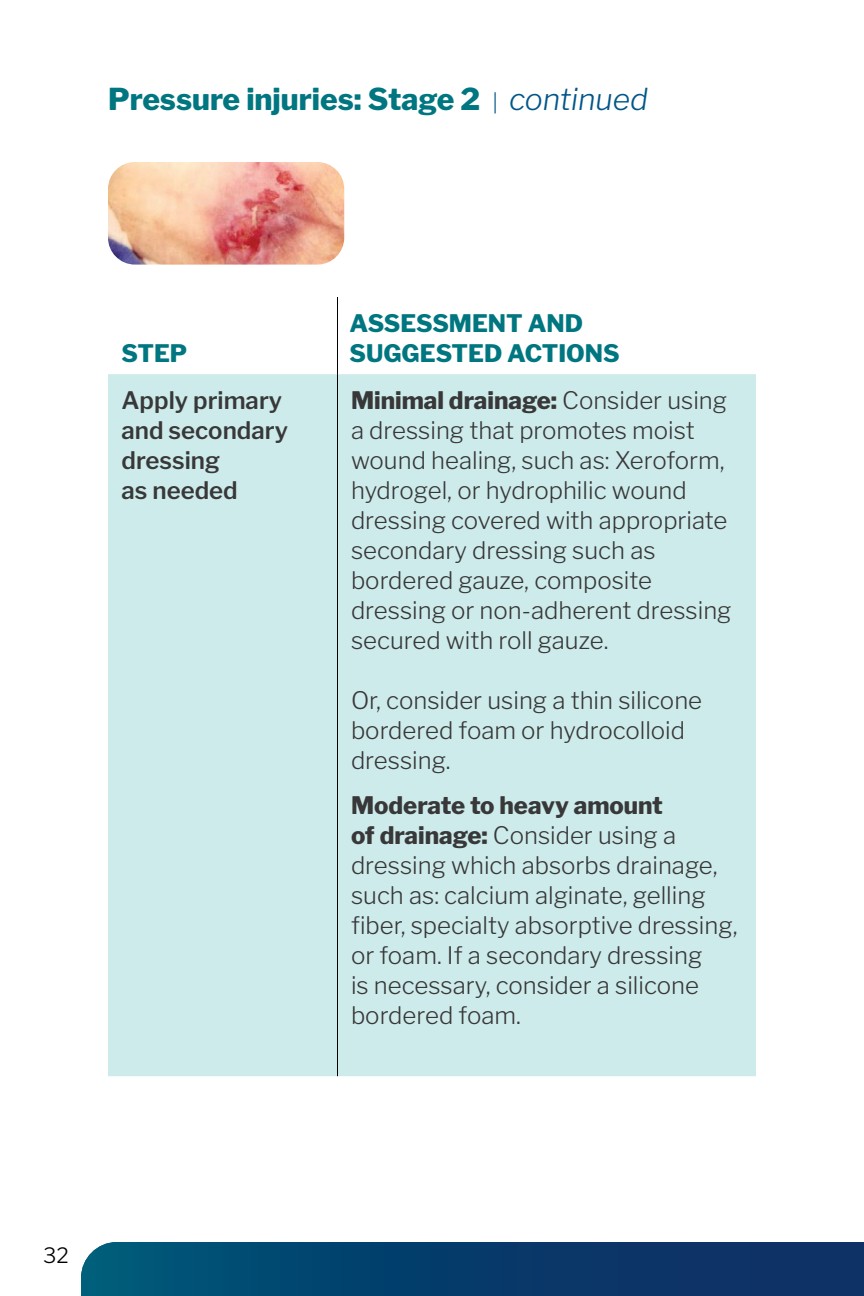
<style>
.page{position:relative;width:864px;height:1296px;background:#fff}
.page>*{position:absolute;margin:0;border:0;box-sizing:border-box;transform-origin:0 0}
.t1{font:800 30px "Libre Franklin";color:#007680}
.t2{font:300 24px/30px "Libre Franklin";color:#383839}
.t3{font:600 24px/30px "Libre Franklin";color:#383839}
.t4{font:800 24px/30px "Libre Franklin";color:#007680}
.t5{font:300 21px "Libre Franklin";color:#000}
.s1{font-weight:300;font-size:21px;color:#005689}
.s2{font-weight:300;font-style:italic;color:#005689}
.s3{font-weight:800}
</style>
<div class="page">
<img style="left:108px;top:162px;width:236px;height:103px">
<div style="left:108px;top:374px;width:648px;height:702px;background:#ceebeb"></div>
<hr style="left:337px;top:297px;width:1px;height:77px;background:#000">
<hr style="left:337px;top:374px;width:1px;height:702px;background:#000">
<svg style="left:81px;top:1242px;width:783px;height:54px"></svg>
<p class="t1" style="left:108px;top:76px;width:542px">Pressure injuries: Stage 2 <span class="s1">|</span> <span class="s2">continued</span></p>
<p class="t4" style="left:122px;top:336px;width:67px">STEP</p>
<p class="t4" style="left:350px;top:306px;width:272px">ASSESSMENT AND<br>SUGGESTED ACTIONS</p>
<p class="t3" style="left:122px;top:383px;width:168px">Apply primary and secondary dressing<br>as needed</p>
<p class="t2" style="left:351px;top:383px;width:382px"><span class="s3">Minimal drainage:</span> Consider using a dressing that promotes moist wound healing, such as: Xeroform, hydrogel, or hydrophilic wound dressing covered with appropriate secondary dressing such as bordered gauze, composite dressing or non-adherent dressing secured with roll gauze.</p>
<p class="t2" style="left:351px;top:683px;width:353px">Or, consider using a thin silicone bordered foam or hydrocolloid dressing.</p>
<p class="t2" style="left:351px;top:788px;width:388px"><span class="s3">Moderate to heavy amount<br>of drainage:</span> Consider using a dressing which absorbs drainage, such as: calcium alginate, gelling fiber, specialty absorptive dressing, or foam. If a secondary dressing<br>is necessary, consider a silicone bordered foam.</p>
<p class="t5" style="left:43px;top:1239px;width:27px">32</p>
</div>
